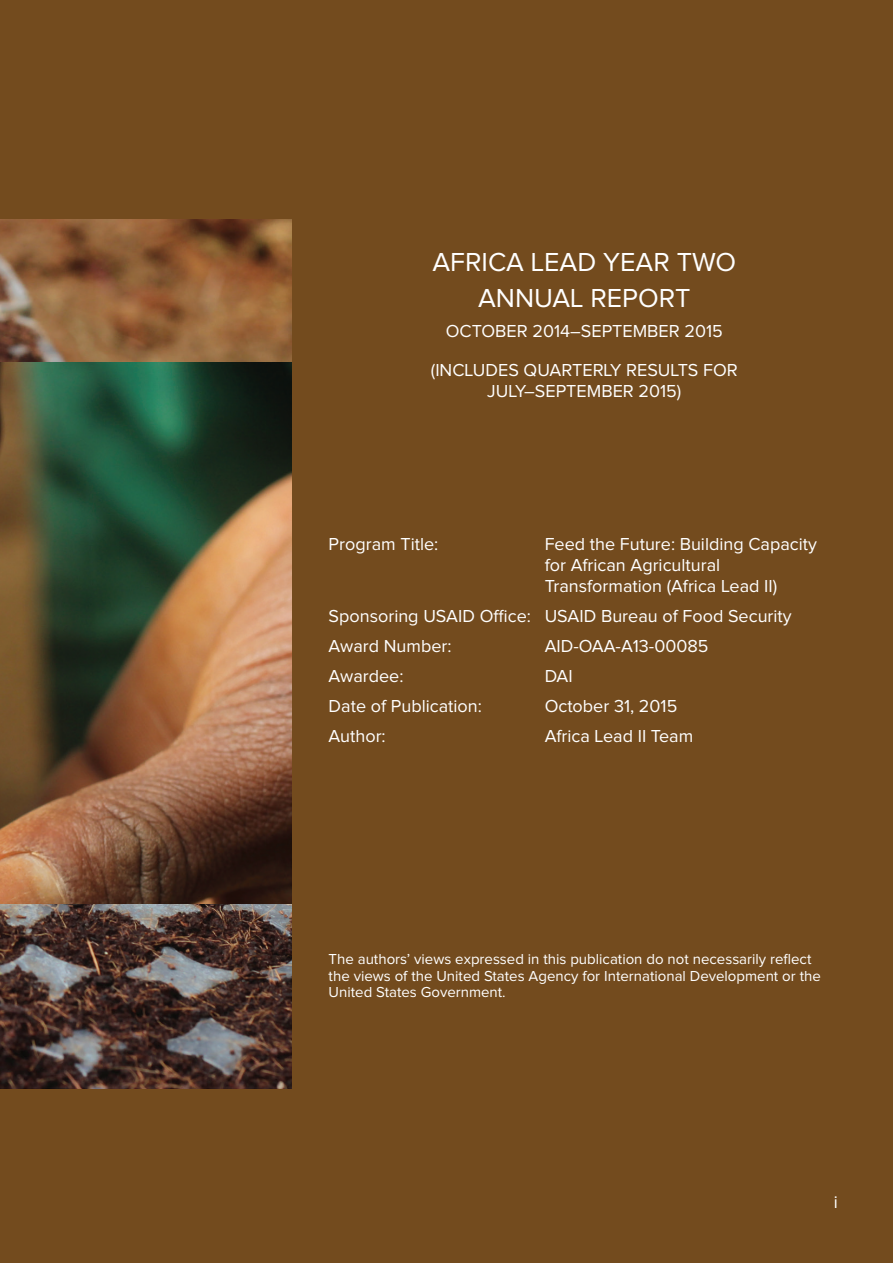
<style>
.page{position:relative;width:893px;height:1263px;background:#734b1e}
.page>*{position:absolute;margin:0;border:0;box-sizing:border-box;transform-origin:0 0}
.t1{font:27px/36px "Proxima Nova";color:#fff;text-align:center}
.t2{font:18px/21px "Proxima Nova";color:#fff}
.t3{font:15px/16.5px "Proxima Nova";color:#fff}
</style>
<div class="page">
<img style="left:0;top:219px;width:292px;height:869px">
<img style="left:0;top:362px;width:292px;height:541px">
<h1 class="t1" style="left:432px;top:245px;width:305px">AFRICA LEAD YEAR TWO<br>ANNUAL REPORT</h1>
<p class="t2" style="left:431px;top:312px;width:308px;line-height:39px;text-align:center">OCTOBER 2014–SEPTEMBER 2015 (INCLUDES QUARTERLY RESULTS FOR</p>
<p class="t2" style="left:487px;top:381px;width:196px">JULY–SEPTEMBER 2015)</p>
<p class="t2" style="left:329px;top:533px;width:111px">Program Title:</p>
<p class="t2" style="left:545px;top:533px;width:274px">Feed the Future: Building Capacity for African Agricultural<br>Transformation (Africa Lead II)</p>
<p class="t2" style="left:329px;top:601px;width:465px;line-height:30px">Sponsoring USAID Office: USAID Bureau of Food Security<br>Award Number:</p>
<p class="t2" style="left:545px;top:635px;width:165px">AID-OAA-A13-00085</p>
<p class="t2" style="left:329px;top:665px;width:76px">Awardee:</p>
<p class="t2" style="left:545px;top:665px;width:30px">DAI</p>
<p class="t2" style="left:329px;top:695px;width:155px">Date of Publication:</p>
<p class="t2" style="left:545px;top:695px;width:134px">October 31, 2015</p>
<p class="t2" style="left:329px;top:725px;width:59px">Author:</p>
<p class="t2" style="left:545px;top:725px;width:150px">Africa Lead II Team</p>
<p class="t3" style="left:329px;top:951px;width:494px">The authors’ views expressed in this publication do not necessarily reflect the views of the United States Agency for International Development or the<br>United States Government.</p>
<p class="t2" style="left:834px;top:1191px;width:6px">i</p>
</div>
